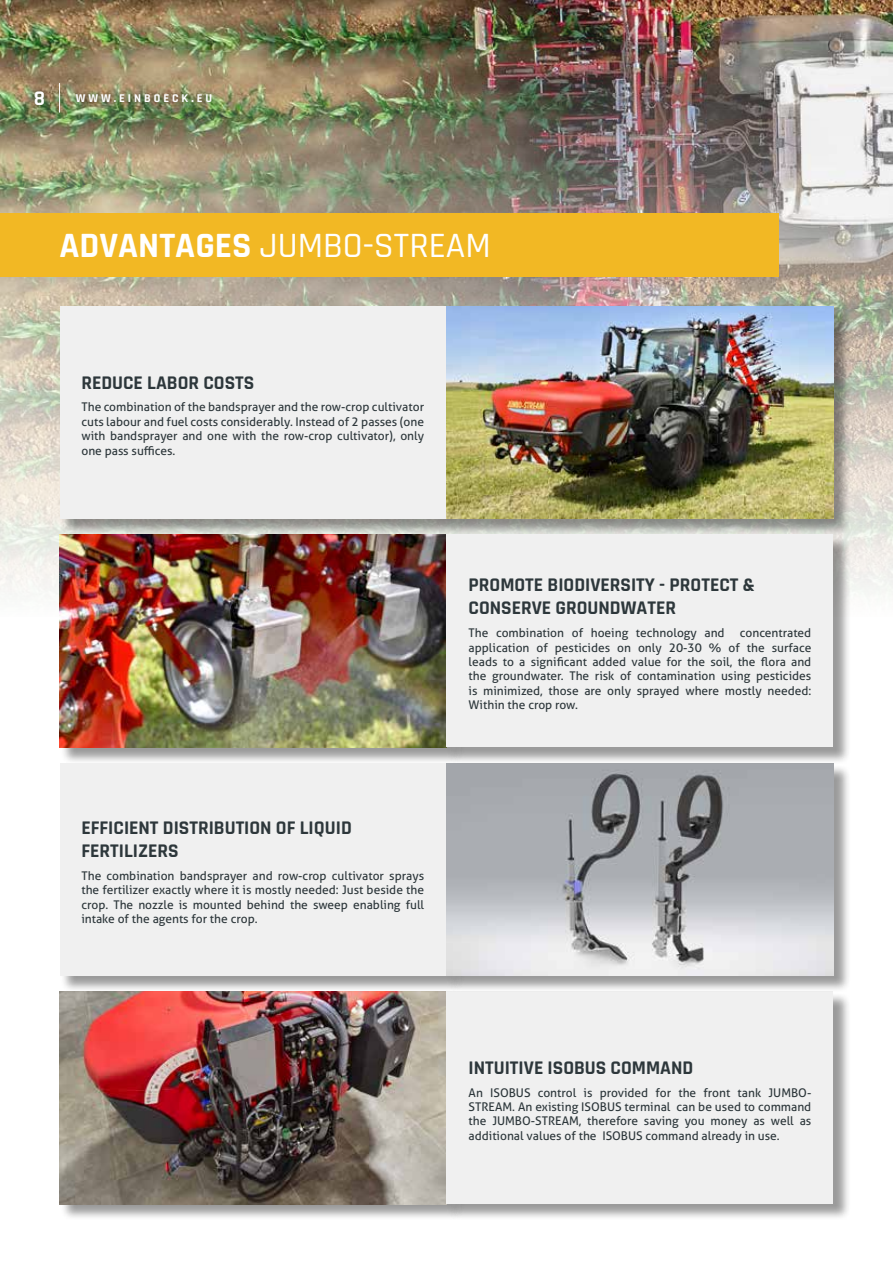
<style>
.page{position:relative;width:893px;height:1263px;background:#fff}
.page>*{position:absolute;margin:0;border:0;box-sizing:border-box;transform-origin:0 0}
.t1{font:500 36px "Rajdhani";color:#fff}
.t2{font:700 21px "Rajdhani";color:#fff}
.t3{font:700 19.5px/23.4px "Rajdhani";color:#2d373b}
.t4{font:12px/14.4px "Aller";color:#2d373b;text-align:justify}
.t5{font:700 12px "Rajdhani";letter-spacing:.25em;color:#fff}
.s1{font-weight:700}
</style>
<div class="page">
<img style="left:0;top:0;width:893px;height:616px">
<div style="left:60px;top:992px;width:404px;height:229px;background:#000;opacity:.4"></div>
<img style="left:60px;top:993px;width:386px;height:211px">
<div style="left:447px;top:992px;width:404px;height:229px;background:#000;opacity:.4"></div>
<div style="left:446px;top:991px;width:387px;height:213px;background:#f0f0f0"></div>
<div style="left:60px;top:535px;width:404px;height:229px;background:#000;opacity:.4"></div>
<img style="left:60px;top:536px;width:386px;height:211px">
<div style="left:60px;top:764px;width:404px;height:229px;background:#000;opacity:.4"></div>
<div style="left:60px;top:763px;width:386px;height:213px;background:#f0f0f0"></div>
<div style="left:60px;top:307px;width:404px;height:229px;background:#000;opacity:.4"></div>
<div style="left:60px;top:306px;width:386px;height:213px;background:#f0f0f0"></div>
<div style="left:447px;top:764px;width:404px;height:229px;background:#000;opacity:.4"></div>
<img style="left:446px;top:763px;width:387px;height:213px">
<div style="left:447px;top:307px;width:404px;height:229px;background:#000;opacity:.4"></div>
<img style="left:446px;top:306px;width:387px;height:213px">
<div style="left:447px;top:535px;width:404px;height:229px;background:#000;opacity:.4"></div>
<div style="left:446px;top:535px;width:387px;height:212px;background:#f0f0f0"></div>
<svg style="left:26px;top:83px;width:24px;height:31px"></svg>
<img style="left:69px;top:86px;width:151px;height:25px">
<svg style="left:50px;top:76px;width:19px;height:44px"></svg>
<svg style="left:59px;top:83px;width:1px;height:29px"></svg>
<div style="left:0;top:213px;width:778px;height:63px;background:#f2b824"></div>
<h2 class="t2" style="left:34px;top:86px;width:13px">8</h2>
<p class="t5" style="left:76px;top:91px;width:138px">WWW.EINBOECK.EU</p>
<h1 class="t1" style="left:60px;top:224px;width:433px"><span class="s1">ADVANTAGES</span> JUMBO-STREAM</h1>
<h3 class="t3" style="left:81px;top:371px;width:174px">REDUCE LABOR COSTS</h3>
<p class="t4" style="left:81px;top:400px;width:344px">The combination of the bandsprayer and the row-crop cultivator cuts labour and fuel costs considerably. Instead of 2 passes (one with bandsprayer and one with the row-crop cultivator), only one pass suffices.</p>
<h3 class="t3" style="left:81px;top:816px;width:272px">EFFICIENT DISTRIBUTION OF LIQUID<br>FERTILIZERS</h3>
<p class="t4" style="left:81px;top:868px;width:344px">The combination bandsprayer and row-crop cultivator sprays the fertilizer exactly where it is mostly needed: Just beside the crop. The nozzle is mounted behind the sweep enabling full intake of the agents for the crop.</p>
<h3 class="t3" style="left:469px;top:573px;width:288px">PROMOTE BIODIVERSITY - PROTECT &amp;<br>CONSERVE GROUNDWATER</h3>
<p class="t4" style="left:469px;top:626px;width:258px">The combination of hoeing technology and</p>
<p class="t4" style="left:469px;top:626px;width:344px;text-indent:271px">concentrated application of pesticides on only 20-30 % of the surface leads to a significant added value for the soil, the flora and the groundwater. The risk of contamination using pesticides is minimized, those are only sprayed where mostly needed:<br>Within the crop row.</p>
<h3 class="t3" style="left:469px;top:1056px;width:226px">INTUITIVE ISOBUS COMMAND</h3>
<p class="t4" style="left:469px;top:1085px;width:344px">An ISOBUS control is provided for the front tank JUMBO-STREAM. An existing ISOBUS terminal can be used to command the JUMBO-STREAM, therefore saving you money as well as additional values of the ISOBUS command already in use.</p>
</div>
